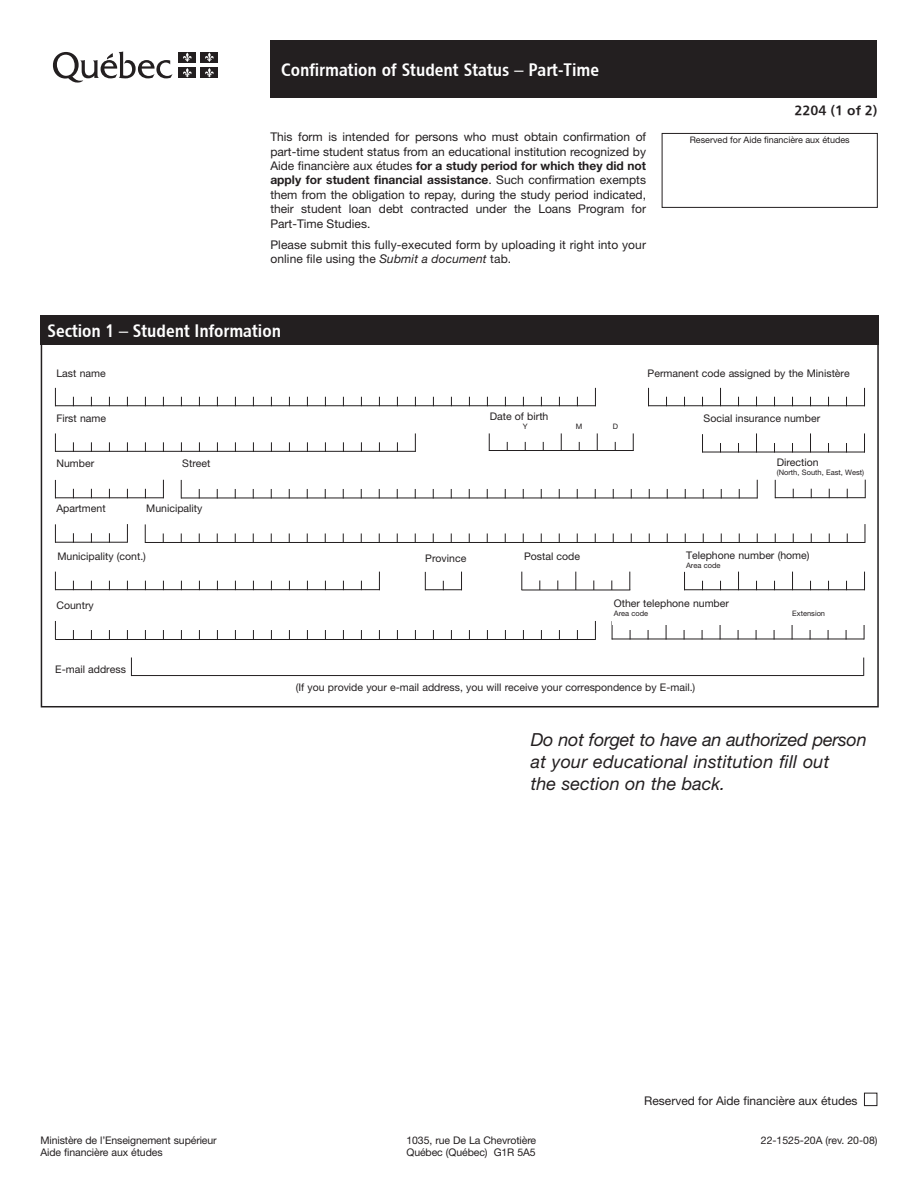
<style>
.page{position:relative;width:918px;height:1188px;background:#fff}
.page>*{position:absolute;margin:0;border:0;box-sizing:border-box;transform-origin:0 0}
.t1{font:italic 18px/21.6px "Helvetica Neue LT Std";color:#231f20}
.t2{font:18px "Chaloult Cond Demi Gras Normal";color:#fff}
.t3{font:13.5px "Chaloult Demi Gras Normal";color:#231f20}
.t4{font:12px/14.4px "Helvetica Neue LT Std";color:#231f20;text-align:justify}
.t5{font:10.5px "Helvetica Neue LT Std";color:#231f20}
.t6{font:9px "Helvetica Neue LT Std";color:#231f20}
.t7{font:7.5px "Helvetica Neue LT Std";color:#231f20}
.s1{font-weight:700}
.s2{font-style:italic}
</style>
<div class="page">
<div style="left:270px;top:40px;width:607px;height:58px;background:#231f20"></div>
<div style="left:662px;top:133px;width:216px;height:75px;border:1px solid #231f20"></div>
<div style="left:41px;top:315px;width:838px;height:30px;background:#231f20"></div>
<svg style="left:612px;top:625px;width:1px;height:14px"></svg>
<svg style="left:666px;top:625px;width:1px;height:14px"></svg>
<svg style="left:720px;top:625px;width:1px;height:14px"></svg>
<svg style="left:792px;top:625px;width:1px;height:14px"></svg>
<svg style="left:864px;top:625px;width:1px;height:14px"></svg>
<hr style="left:612px;top:639px;width:252px;height:1px;background:#231f20">
<svg style="left:863px;top:658px;width:1px;height:17px"></svg>
<svg style="left:131px;top:657px;width:1px;height:18px"></svg>
<hr style="left:131px;top:675px;width:733px;height:1px;background:#231f20">
<svg style="left:775px;top:480px;width:1px;height:17px"></svg>
<svg style="left:865px;top:480px;width:1px;height:18px"></svg>
<hr style="left:775px;top:497px;width:90px;height:1px;background:#231f20">
<svg style="left:865px;top:524px;width:1px;height:19px"></svg>
<svg style="left:145px;top:524px;width:1px;height:18px"></svg>
<hr style="left:145px;top:542px;width:720px;height:1px;background:#231f20">
<svg style="left:55px;top:572px;width:1px;height:17px"></svg>
<svg style="left:379px;top:572px;width:1px;height:17px"></svg>
<hr style="left:55px;top:589px;width:325px;height:1px;background:#231f20">
<svg style="left:55px;top:524px;width:1px;height:18px"></svg>
<svg style="left:127px;top:524px;width:1px;height:19px"></svg>
<hr style="left:55px;top:542px;width:72px;height:1px;background:#231f20">
<svg style="left:684px;top:572px;width:1px;height:17px"></svg>
<svg style="left:738px;top:572px;width:1px;height:17px"></svg>
<svg style="left:792px;top:572px;width:1px;height:17px"></svg>
<svg style="left:864px;top:572px;width:1px;height:17px"></svg>
<hr style="left:684px;top:589px;width:181px;height:1px;background:#231f20">
<svg style="left:55px;top:621px;width:1px;height:18px"></svg>
<svg style="left:595px;top:621px;width:1px;height:18px"></svg>
<hr style="left:55px;top:639px;width:541px;height:1px;background:#231f20">
<svg style="left:489px;top:433px;width:1px;height:17px"></svg>
<svg style="left:561px;top:433px;width:1px;height:17px"></svg>
<svg style="left:597px;top:433px;width:1px;height:17px"></svg>
<svg style="left:633px;top:433px;width:1px;height:18px"></svg>
<hr style="left:489px;top:450px;width:144px;height:1px;background:#231f20">
<svg style="left:55px;top:433px;width:1px;height:18px"></svg>
<svg style="left:415px;top:433px;width:1px;height:18px"></svg>
<hr style="left:55px;top:451px;width:361px;height:1px;background:#231f20">
<svg style="left:702px;top:434px;width:1px;height:18px"></svg>
<svg style="left:756px;top:433px;width:1px;height:19px"></svg>
<svg style="left:810px;top:433px;width:1px;height:19px"></svg>
<svg style="left:864px;top:433px;width:1px;height:19px"></svg>
<hr style="left:702px;top:452px;width:163px;height:1px;background:#231f20">
<svg style="left:55px;top:480px;width:1px;height:17px"></svg>
<svg style="left:163px;top:480px;width:1px;height:17px"></svg>
<hr style="left:55px;top:497px;width:109px;height:1px;background:#231f20">
<svg style="left:757px;top:480px;width:1px;height:18px"></svg>
<svg style="left:181px;top:480px;width:1px;height:18px"></svg>
<hr style="left:181px;top:498px;width:576px;height:1px;background:#231f20">
<svg style="left:521px;top:572px;width:1px;height:18px"></svg>
<svg style="left:575px;top:572px;width:1px;height:18px"></svg>
<svg style="left:629px;top:572px;width:1px;height:18px"></svg>
<hr style="left:521px;top:590px;width:109px;height:1px;background:#231f20">
<svg style="left:648px;top:388px;width:1px;height:17px"></svg>
<svg style="left:720px;top:388px;width:1px;height:17px"></svg>
<svg style="left:864px;top:388px;width:1px;height:17px"></svg>
<hr style="left:648px;top:405px;width:217px;height:1px;background:#231f20">
<svg style="left:55px;top:388px;width:1px;height:17px"></svg>
<svg style="left:595px;top:388px;width:1px;height:17px"></svg>
<hr style="left:55px;top:405px;width:541px;height:1px;background:#231f20">
<div style="left:41px;top:316px;width:838px;height:391px;border:2px solid #231f20"></div>
<svg style="left:425px;top:572px;width:1px;height:17px"></svg>
<svg style="left:461px;top:572px;width:1px;height:17px"></svg>
<hr style="left:425px;top:589px;width:37px;height:1px;background:#231f20">
<div style="left:864px;top:1093px;width:13px;height:13px;border:1px solid #231f20"></div>
<svg style="left:53px;top:51px;width:119px;height:32px"></svg>
<div style="left:179px;top:52px;width:17px;height:10px;background:#231f20"></div>
<svg style="left:183px;top:53px;width:9px;height:9px"></svg>
<div style="left:201px;top:52px;width:17px;height:10px;background:#231f20"></div>
<svg style="left:205px;top:53px;width:9px;height:9px"></svg>
<div style="left:179px;top:67px;width:17px;height:11px;background:#231f20"></div>
<svg style="left:183px;top:68px;width:9px;height:9px"></svg>
<div style="left:201px;top:67px;width:17px;height:11px;background:#231f20"></div>
<svg style="left:205px;top:68px;width:9px;height:9px"></svg>
<h1 class="t2" style="left:281px;top:59px;width:319px">Confirmation of Student Status – Part-Time</h1>
<p class="t4" style="left:270px;top:130px;width:377px">This form is intended for persons who must obtain confirmation of part-time student status from an educational institution recognized by Aide financière aux études <span class="s1">for a study period for which they did not apply for student financial assistance</span>. Such confirmation exempts them from the obligation to repay, during the study period indicated, their student loan debt contracted under the Loans Program for Part-Time Studies.</p>
<p class="t4" style="left:270px;top:237px;width:377px">Please submit this fully-executed form by uploading it right into your online file using the <span class="s2">Submit a document</span> tab.</p>
<p class="t3" style="left:794px;top:102px;width:85px">2204 (1 of 2)</p>
<p class="t6" style="left:690px;top:134px;width:162px">Reserved for Aide financière aux études</p>
<h2 class="t2" style="left:47px;top:320px;width:235px">Section 1 – Student Information</h2>
<p class="t5" style="left:56px;top:367px;width:51px">Last name</p>
<p class="t5" style="left:56px;top:412px;width:51px">First name</p>
<p class="t5" style="left:490px;top:410px;width:60px">Date of birth</p>
<p class="t7" style="left:523px;top:422px;width:6px">Y</p>
<p class="t7" style="left:576px;top:422px;width:8px">M</p>
<p class="t7" style="left:613px;top:422px;width:7px">D</p>
<p class="t5" style="left:648px;top:367px;width:204px">Permanent code assigned by the Ministère</p>
<p class="t5" style="left:704px;top:412px;width:118px">Social insurance number</p>
<p class="t5" style="left:56px;top:457px;width:39px">Number</p>
<p class="t5" style="left:182px;top:457px;width:30px">Street</p>
<p class="t5" style="left:777px;top:456px;width:43px">Direction</p>
<p class="t7" style="left:777px;top:468px;width:89px">(North, South, East, West)</p>
<p class="t5" style="left:56px;top:502px;width:51px">Apartment</p>
<p class="t5" style="left:146px;top:502px;width:58px">Municipality</p>
<p class="t5" style="left:57px;top:550px;width:90px">Municipality (cont.)</p>
<p class="t5" style="left:425px;top:552px;width:43px">Province</p>
<p class="t5" style="left:524px;top:550px;width:58px">Postal code</p>
<p class="t5" style="left:686px;top:549px;width:125px">Telephone number (home)</p>
<p class="t7" style="left:686px;top:561px;width:36px">Area code</p>
<p class="t5" style="left:56px;top:599px;width:39px">Country</p>
<p class="t5" style="left:614px;top:597px;width:117px">Other telephone number</p>
<p class="t7" style="left:614px;top:609px;width:36px">Area code</p>
<p class="t7" style="left:792px;top:609px;width:34px">Extension</p>
<p class="t5" style="left:55px;top:663px;width:72px">E-mail address</p>
<p class="t5" style="left:296px;top:681px;width:401px">(If you provide your e-mail address, you will receive your correspondence by E-mail.)</p>
<p class="t1" style="left:531px;top:729px;width:337px">Do not forget to have an authorized person at your educational institution fill out<br>the section on the back.</p>
<p class="t4" style="left:644px;top:1094px;width:215px">Reserved for Aide financière aux études</p>
<p class="t5" style="left:40px;top:1134px;width:178px">Ministère de l’Enseignement supérieur</p>
<p class="t5" style="left:406px;top:1134px;width:131px">1035, rue De La Chevrotière</p>
<p class="t5" style="left:40px;top:1146px;width:124px">Aide financière aux études</p>
<p class="t5" style="left:406px;top:1146px;width:131px">Québec (Québec) G1R 5A5</p>
<p class="t5" style="left:761px;top:1134px;width:118px">22-1525-20A (rev. 20-08)</p>
</div>
